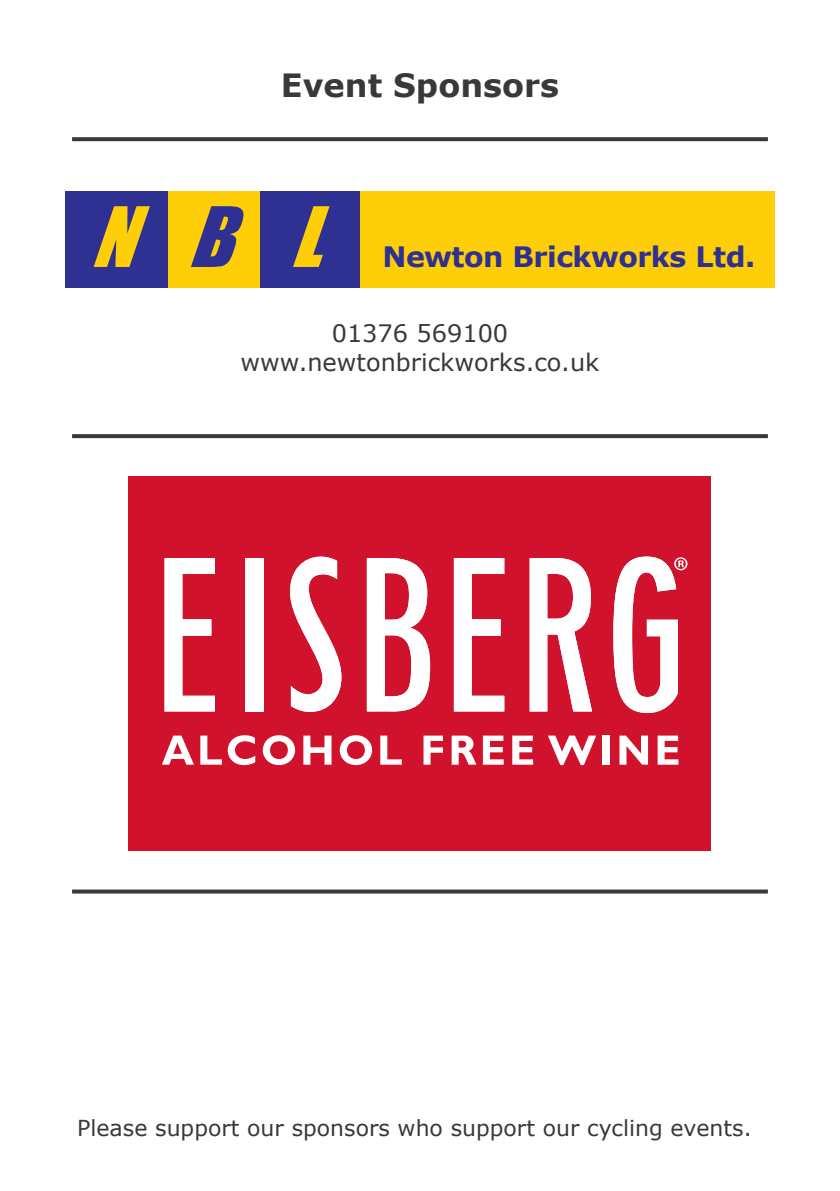
<style>
.page{position:relative;width:840px;height:1191px;background:#fff}
.page>*{position:absolute;margin:0;border:0;box-sizing:border-box;transform-origin:0 0}
.t1{font:italic 76.8px "Impact";color:#fece08}
.t2{font:700 32px "Verdana";color:#39383a}
.t3{font:700 28px "Verdana";letter-spacing:-.02em;color:#2e3092}
.t4{font:24px/28.8px "Verdana";color:#39383a;text-align:center}
.t5{font:22px "Verdana";color:#39383a}
.s1{color:#2e3092}
</style>
<div class="page">
<div style="left:65px;top:192px;width:104px;height:96px;background:#2e3092"></div>
<div style="left:168px;top:192px;width:92px;height:96px;background:#fece08"></div>
<div style="left:260px;top:192px;width:100px;height:96px;background:#2e3092"></div>
<div style="left:360px;top:192px;width:413px;height:96px;background:#fece08"></div>
<svg style="left:72px;top:889px;width:695px;height:4px;background:#535354"></svg>
<svg style="left:72px;top:434px;width:695px;height:4px;background:#3f3e40"></svg>
<svg style="left:72px;top:137px;width:695px;height:4px;background:#424143"></svg>
<div style="left:128px;top:473px;width:583px;height:382px;background:linear-gradient(to right,#fff,#fff)"></div>
<div style="left:128px;top:476px;width:582px;height:374px;background:#d0122d"></div>
<svg style="left:162px;top:735px;width:32px;height:29px"></svg>
<svg style="left:200px;top:735px;width:55px;height:30px"></svg>
<svg style="left:262px;top:735px;width:33px;height:30px"></svg>
<svg style="left:303px;top:735px;width:28px;height:29px"></svg>
<svg style="left:339px;top:735px;width:33px;height:30px"></svg>
<svg style="left:380px;top:735px;width:21px;height:29px"></svg>
<svg style="left:423px;top:735px;width:19px;height:29px"></svg>
<svg style="left:451px;top:735px;width:25px;height:29px"></svg>
<svg style="left:482px;top:735px;width:21px;height:29px"></svg>
<svg style="left:512px;top:735px;width:21px;height:29px"></svg>
<svg style="left:548px;top:735px;width:48px;height:30px"></svg>
<div style="left:602px;top:735px;width:7px;height:29px;background:#fff"></div>
<svg style="left:619px;top:735px;width:28px;height:29px"></svg>
<svg style="left:657px;top:735px;width:21px;height:29px"></svg>
<svg style="left:290px;top:556px;width:51px;height:156px"></svg>
<div style="left:245px;top:558px;width:18px;height:153px;background:#fff"></div>
<svg style="left:164px;top:558px;width:51px;height:153px"></svg>
<svg style="left:613px;top:556px;width:74px;height:157px"></svg>
<svg style="left:453px;top:558px;width:51px;height:153px"></svg>
<svg style="left:529px;top:558px;width:62px;height:153px"></svg>
<svg style="left:366px;top:558px;width:64px;height:153px"></svg>
<h2 class="t2" style="left:281px;top:64px;width:279px">Event Sponsors</h2>
<h1 class="t1" style="left:90px;top:189px;width:262px">N<span class="s1">B</span>L</h1>
<p class="t3" style="left:382px;top:238px;width:374px">Newton Brickworks Ltd.</p>
<p class="t4" style="left:240px;top:318px;width:360px">01376 569100 www.newtonbrickworks.co.uk</p>
<p class="t5" style="left:77px;top:1113px;width:675px">Please support our sponsors who support our cycling events.</p>
</div>
